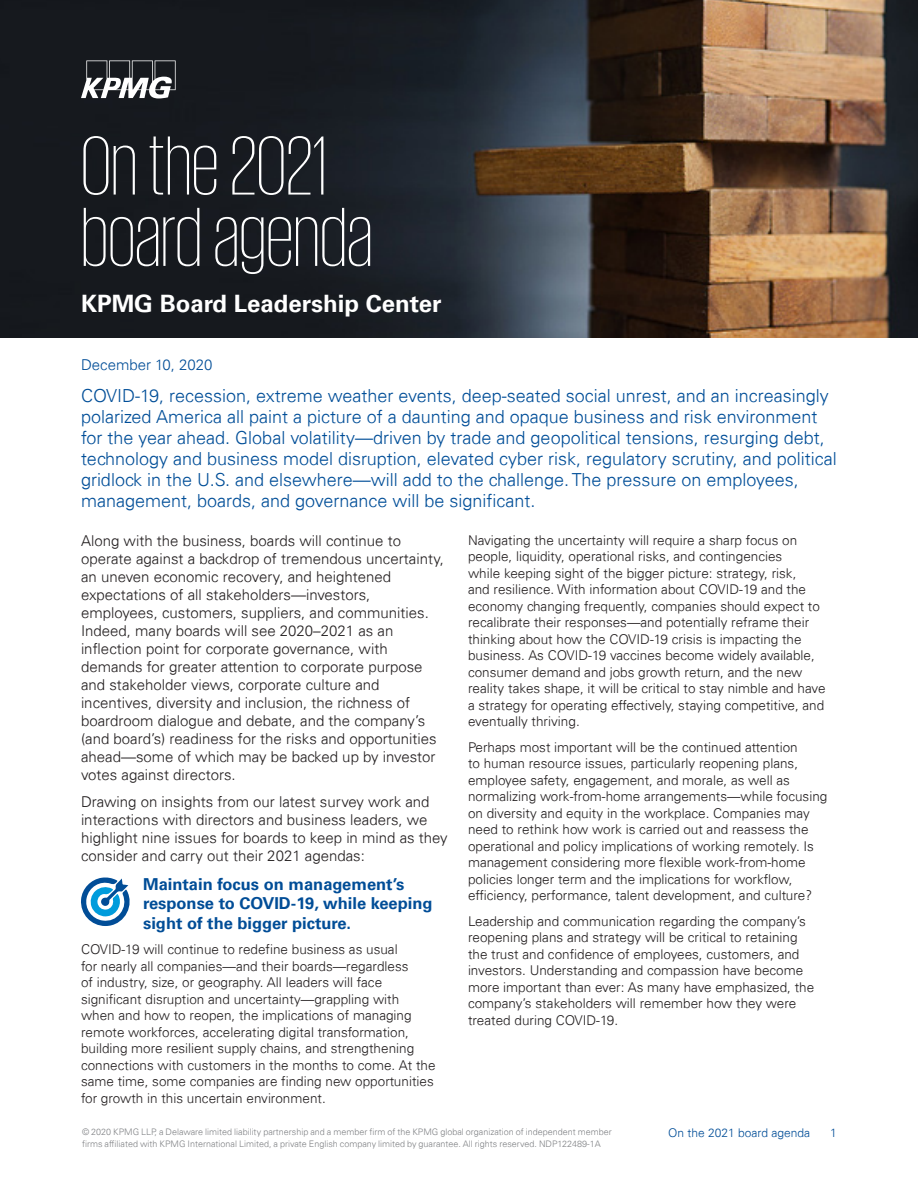
<style>
.page{position:relative;width:918px;height:1188px;background:#fff}
.page>*{position:absolute;margin:0;border:0;box-sizing:border-box;transform-origin:0 0}
.Title_60pt{font:200 85.65px/71.4px "KPMG";color:#fff}
.Header_date{font:700 24px "Univers 65";color:#fff}
.Intro_16pt{font:300 18px/21px "Univers 45";color:#004e98}
.Subhead_10pt{font:700 16.5px/19.5px "Univers 65";color:#014d97}
.Subhead_10pt-2{font:300 15px/18px "Univers 45";color:#231f20}
.Header_date-2{font:300 15px "Univers 45";color:#014d97}
.Subhead_10pt-3{font:300 13.5px/16.5px "Univers 45";color:#231f20}
.Folio_Left{font:300 12px "Univers 45";color:#014d97}
.Legal_6pt{font:300 9px/12px "Univers 45";color:#808285}
</style>
<div class="page">
<svg style="left:81px;top:877px;width:49px;height:49px"></svg>
<img style="left:0;top:0;width:918px;height:338px">
<svg style="left:81px;top:60px;width:95px;height:38px"></svg>
<p class="Title_60pt" style="left:81px;top:128px;width:293px">On the 2021 board agenda</p>
<p class="Header_date" style="left:81px;top:290px;width:362px">KPMG Board Leadership Center</p>
<p class="Header_date-2" style="left:81px;top:355px;width:133px">December 10, 2020</p>
<p class="Intro_16pt" style="left:81px;top:386px;width:757px">COVID-19, recession, extreme weather events, deep-seated social unrest, and an increasingly polarized America all paint a picture of a daunting and opaque business and risk environment for the year ahead. Global volatility—driven by trade and geopolitical tensions, resurging debt, technology and business model disruption, elevated cyber risk, regulatory scrutiny, and political gridlock in the U.S. and elsewhere—will add to the challenge. The pressure on employees, management, boards, and governance will be significant.</p>
<p class="Subhead_10pt-2" style="left:81px;top:532px;width:364px">Along with the business, boards will continue to operate against a backdrop of tremendous uncertainty, an uneven economic recovery, and heightened expectations of all stakeholders—investors, employees, customers, suppliers, and communities.<br>Indeed, many boards will see 2020–2021 as an inflection point for corporate governance, with demands for greater attention to corporate purpose and stakeholder views, corporate culture and incentives, diversity and inclusion, the richness of boardroom dialogue and debate, and the company’s (and board’s) readiness for the risks and opportunities ahead—some of which may be backed up by investor votes against directors.</p>
<p class="Subhead_10pt-2" style="left:81px;top:793px;width:368px">Drawing on insights from our latest survey work and interactions with directors and business leaders, we highlight nine issues for boards to keep in mind as they consider and carry out their 2021 agendas:</p>
<p class="Subhead_10pt" style="left:143px;top:874px;width:291px">Maintain focus on management’s response to COVID-19, while keeping sight of the bigger picture.</p>
<p class="Subhead_10pt-3" style="left:81px;top:941px;width:356px">COVID-19 will continue to redefine business as usual<br>for nearly all companies—and their boards—regardless<br>of industry, size, or geography. All leaders will face significant disruption and uncertainty—grappling with when and how to reopen, the implications of managing remote workforces, accelerating digital transformation, building more resilient supply chains, and strengthening connections with customers in the months to come. At the same time, some companies are finding new opportunities for growth in this uncertain environment.</p>
<p class="Subhead_10pt-3" style="left:468px;top:532px;width:359px">Navigating the uncertainty will require a sharp focus on people, liquidity, operational risks, and contingencies<br>while keeping sight of the bigger picture: strategy, risk,<br>and resilience. With information about COVID-19 and the economy changing frequently, companies should expect to recalibrate their responses—and potentially reframe their thinking about how the COVID-19 crisis is impacting the business. As COVID-19 vaccines become widely available, consumer demand and jobs growth return, and the new reality takes shape, it will be critical to stay nimble and have a strategy for operating effectively, staying competitive, and eventually thriving.</p>
<p class="Subhead_10pt-3" style="left:468px;top:739px;width:361px">Perhaps most important will be the continued attention<br>to human resource issues, particularly reopening plans, employee safety, engagement, and morale, as well as normalizing work-from-home arrangements—while focusing on diversity and equity in the workplace. Companies may need to rethink how work is carried out and reassess the operational and policy implications of working remotely. Is management considering more flexible work-from-home policies longer term and the implications for workflow, efficiency, performance, talent development, and culture?</p>
<p class="Subhead_10pt-3" style="left:468px;top:913px;width:348px">Leadership and communication regarding the company’s reopening plans and strategy will be critical to retaining the trust and confidence of employees, customers, and investors. Understanding and compassion have become more important than ever: As many have emphasized, the company’s stakeholders will remember how they were treated during COVID-19.</p>
<p class="Legal_6pt" style="left:82px;top:1125px;width:531px">© 2020 KPMG LLP, a Delaware limited liability partnership and a member firm of the KPMG global organization of independent member firms affiliated with KPMG International Limited, a private English company limited by guarantee. All rights reserved. NDP122489-1A</p>
<p class="Folio_Left" style="left:668px;top:1125px;width:144px">On the 2021 board agenda</p>
<p class="Folio_Left" style="left:830px;top:1125px;width:8px">1</p>
</div>
